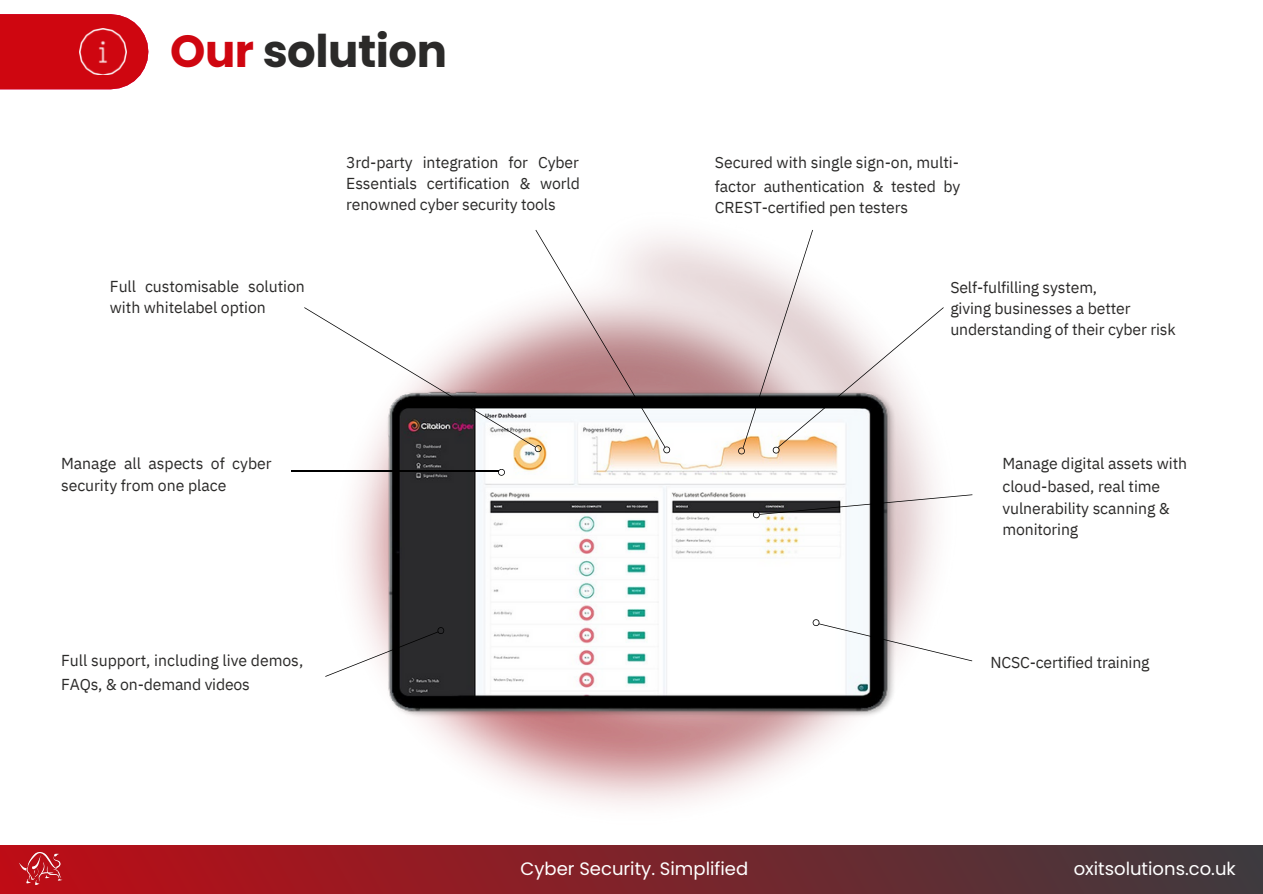
<style>
.page{position:relative;width:1263px;height:894px;background:#fff}
.page>*{position:absolute;margin:0;border:0;box-sizing:border-box;transform-origin:0 0}
.t1{font:700 45px "Poppins";letter-spacing:-.01em;color:#2b2a29}
.t2{font:18px "Poppins";color:#fff}
.t3{font:15.75px/21.3px "IBM Plex Sans";letter-spacing:-.01em;color:#2b2a29}
.s1{color:#cf0610}
</style>
<div class="page">
<img style="left:91px;top:48px;width:882px;height:757px">
<img style="left:358px;top:375px;width:558px;height:352px">
<svg style="left:325px;top:627px;width:119px;height:49px"></svg>
<svg style="left:498px;top:468px;width:7px;height:7px"></svg>
<svg style="left:304px;top:230px;width:366px;height:223px"></svg>
<svg style="left:753px;top:494px;width:219px;height:24px"></svg>
<svg style="left:738px;top:230px;width:206px;height:224px"></svg>
<svg style="left:813px;top:619px;width:159px;height:42px"></svg>
<svg style="left:0;top:14px;width:148px;height:75px;background:#d2151f"></svg>
<img style="left:80px;top:28px;width:46px;height:47px">
<hr style="left:291px;top:470px;width:207px;height:1px;background:#000">
<div style="left:0;top:845px;width:1263px;height:48px;background:linear-gradient(to right,#bf0c15,#3d3a3f)"></div>
<img style="left:12px;top:852px;width:60px;height:34px">
<p class="t1" style="left:170px;top:20px;width:278px"><span class="s1">Our</span> solution</p>
<p class="t3" style="left:110px;top:275px;width:196px">Full customisable solution with whitelabel option</p>
<p class="t3" style="left:346px;top:151px;width:235px;text-align:justify">3rd-party integration for Cyber Essentials certification &amp; world renowned cyber security tools</p>
<p class="t3" style="left:715px;top:151px;width:246px">Secured with single sign-on, multi-</p>
<p class="t3" style="left:715px;top:175px;width:247px">factor authentication &amp; tested by<br>CREST-certified pen testers</p>
<p class="t3" style="left:950px;top:277px;width:148px">Self-fulfilling system,</p>
<p class="t3" style="left:950px;top:297px;width:227px">giving businesses a better understanding of their cyber risk</p>
<p class="t3" style="left:61px;top:452px;width:212px">Manage all aspects of cyber security from one place</p>
<p class="t3" style="left:61px;top:649px;width:244px">Full support, including live demos,</p>
<p class="t3" style="left:61px;top:673px;width:190px">FAQs, &amp; on-demand videos</p>
<p class="t3" style="left:1002px;top:452px;width:186px;line-height:22.5px">Manage digital assets with cloud-based, real time vulnerability scanning &amp;</p>
<p class="t3" style="left:1002px;top:518px;width:77px">monitoring</p>
<p class="t3" style="left:990px;top:651px;width:161px">NCSC-certified training</p>
<p class="t2" style="left:520px;top:855px;width:229px">Cyber Security. Simplified</p>
<p class="t2" style="left:1074px;top:855px;width:164px">oxitsolutions.co.uk</p>
</div>
